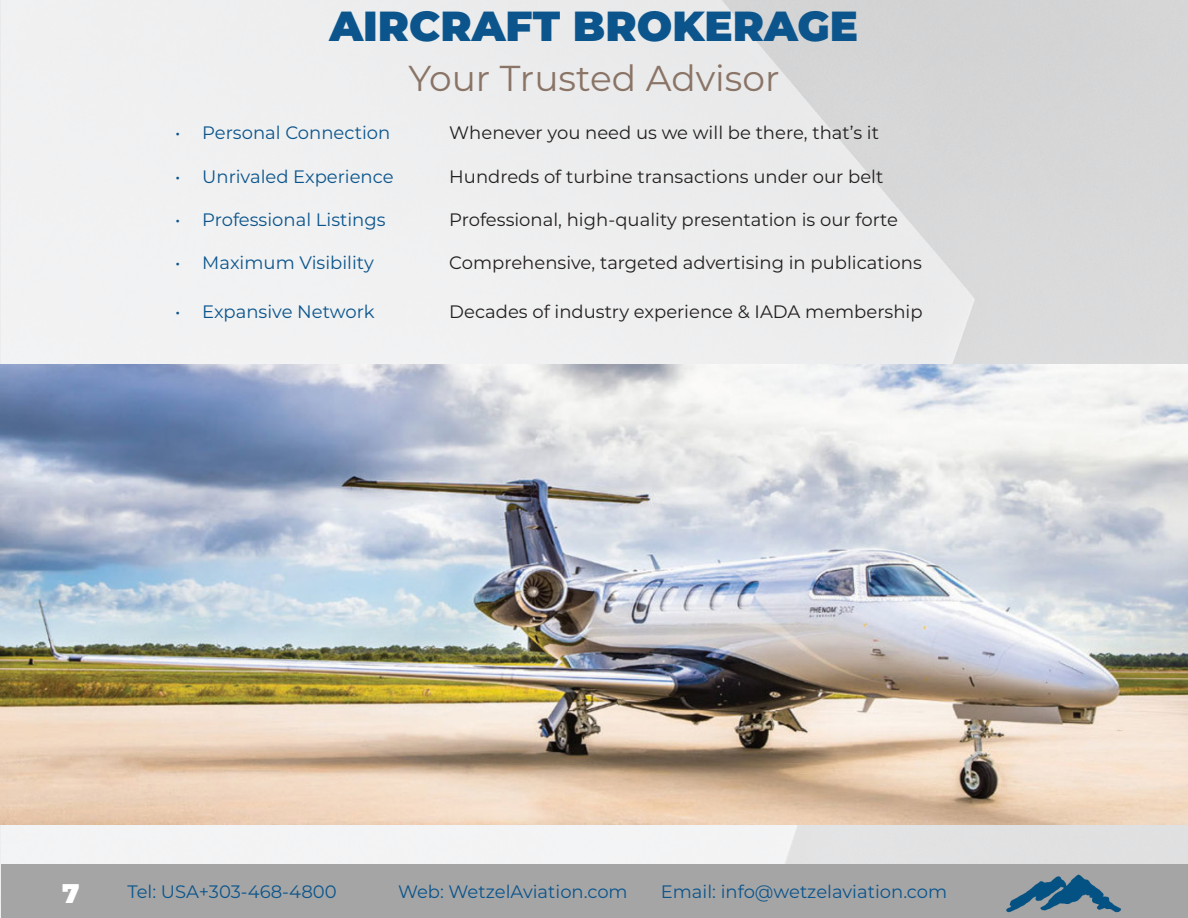
<style>
.page{position:relative;width:1188px;height:918px;background:#fff}
.page>*{position:absolute;margin:0;border:0;box-sizing:border-box;transform-origin:0 0}
.t1{font:900 42px "Montserrat";color:#0b558c}
.t2{font:36px "Montserrat";color:#8a7466}
.t3{font:900 27px "Montserrat";color:#fff}
.t4{font:18px "Montserrat";color:#231f20}
.t5{font:18px "Montserrat";color:#0b558c}
</style>
<div class="page">
<img style="left:0;top:0;width:1188px;height:918px">
<img style="left:1px;top:364px;width:1187px;height:461px">
<div style="left:2px;top:864px;width:1186px;height:54px;background:#a6a5a5"></div>
<img style="left:1006px;top:874px;width:115px;height:39px">
<p class="t1" style="left:329px;top:-6px;width:530px">AIRCRAFT BROKERAGE</p>
<p class="t2" style="left:408px;top:53px;width:373px">Your Trusted Advisor</p>
<p class="t5" style="left:175px;top:121px;width:217px">• Personal Connection</p>
<p class="t5" style="left:175px;top:164px;width:220px">• Unrivaled Experience</p>
<p class="t5" style="left:175px;top:207px;width:212px">• Professional Listings</p>
<p class="t5" style="left:175px;top:250px;width:200px">• Maximum Visibility</p>
<p class="t5" style="left:175px;top:299px;width:201px">• Expansive Network</p>
<p class="t4" style="left:449px;top:121px;width:431px">Whenever you need us we will be there, that’s it</p>
<p class="t4" style="left:449px;top:164px;width:436px">Hundreds of turbine transactions under our belt</p>
<p class="t4" style="left:449px;top:207px;width:450px">Professional, high-quality presentation is our forte</p>
<p class="t4" style="left:449px;top:250px;width:474px">Comprehensive, targeted advertising in publications</p>
<p class="t4" style="left:449px;top:299px;width:475px">Decades of industry experience &amp; IADA membership</p>
<p class="t3" style="left:62px;top:873px;width:19px">7</p>
<p class="t5" style="left:127px;top:879px;width:211px">Tel: USA+303-468-4800</p>
<p class="t5" style="left:398px;top:879px;width:231px">Web: WetzelAviation.com</p>
<p class="t5" style="left:661px;top:879px;width:288px">Email: info@wetzelaviation.com</p>
</div>
